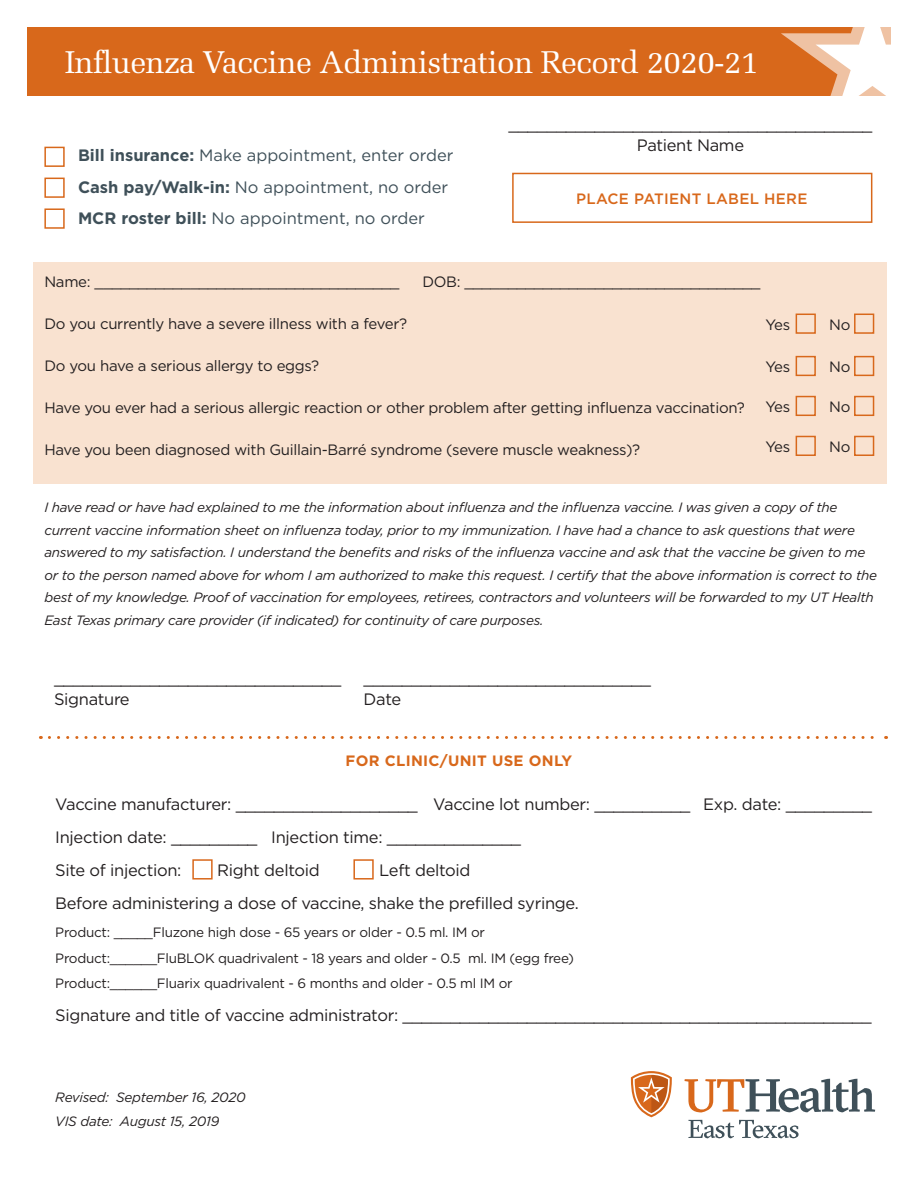
<style>
.page{position:relative;width:918px;height:1188px;background:#fff}
.page>*{position:absolute;margin:0;border:0;box-sizing:border-box;transform-origin:0 0}
.t1{font:31.5px "Melior";letter-spacing:-.02em;color:#fff}
.t2{font:16.5px "Gotham";letter-spacing:-.02em;color:#231f20}
.t3{font:16.5px "Gotham";color:#3f5059}
.t4{font:15px "Gotham";letter-spacing:-.02em;color:#231f20}
.t5{font:500 15px "Gotham";letter-spacing:.02em;color:#d8681b}
.t6{font:700 15px "Gotham";letter-spacing:.02em;color:#d8681b}
.t7{font:italic 13.5px/22.5px "Gotham";letter-spacing:-.02em;color:#231f20}
.t8{font:13.5px "Gotham";letter-spacing:-.02em;color:#231f20}
.s1{font-weight:700}
</style>
<div class="page">
<div style="left:33px;top:262px;width:854px;height:222px;background:#f9e2d0"></div>
<div style="left:27px;top:27px;width:864px;height:68px;background:#d8681b"></div>
<svg style="left:685px;top:1079px;width:190px;height:33px"></svg>
<svg style="left:688px;top:1120px;width:111px;height:18px"></svg>
<svg style="left:631px;top:1071px;width:41px;height:46px"></svg>
<svg style="left:781px;top:27px;width:110px;height:69px"></svg>
<div style="left:44px;top:147px;width:21px;height:20px;border:2px solid #d8681b"></div>
<div style="left:44px;top:178px;width:21px;height:20px;border:2px solid #d8681b"></div>
<div style="left:44px;top:208px;width:21px;height:21px;border:2px solid #d8681b"></div>
<div style="left:192px;top:859px;width:21px;height:21px;border:2px solid #d8681b"></div>
<div style="left:353px;top:859px;width:21px;height:21px;border:2px solid #d8681b"></div>
<div style="left:512px;top:173px;width:360px;height:50px;border:2px solid #d8681b"></div>
<svg style="left:49px;top:736px;width:838px;height:3px"></svg>
<div style="left:796px;top:314px;width:20px;height:20px;border:2px solid #d8681b"></div>
<div style="left:854px;top:314px;width:20px;height:20px;border:2px solid #d8681b"></div>
<div style="left:796px;top:356px;width:20px;height:20px;border:2px solid #d8681b"></div>
<div style="left:854px;top:356px;width:20px;height:20px;border:2px solid #d8681b"></div>
<div style="left:796px;top:396px;width:20px;height:20px;border:2px solid #d8681b"></div>
<div style="left:854px;top:396px;width:20px;height:20px;border:2px solid #d8681b"></div>
<div style="left:796px;top:436px;width:20px;height:20px;border:2px solid #d8681b"></div>
<div style="left:854px;top:436px;width:20px;height:20px;border:2px solid #d8681b"></div>
<p class="t1" style="left:65px;top:43px;width:695px">Influenza Vaccine Administration Record 2020-21</p>
<p class="t3" style="left:78px;top:145px;width:377px"><span class="s1">Bill insurance:</span> Make appointment, enter order</p>
<p class="t3" style="left:78px;top:177px;width:372px"><span class="s1">Cash pay/Walk-in:</span> No appointment, no order</p>
<p class="t3" style="left:78px;top:208px;width:348px"><span class="s1">MCR roster bill:</span> No appointment, no order</p>
<p class="t2" style="left:509px;top:114px;width:365px">______________________________________</p>
<p class="t2" style="left:637px;top:135px;width:109px">Patient Name</p>
<p class="t5" style="left:576px;top:189px;width:233px">PLACE PATIENT LABEL HERE</p>
<p class="t4" style="left:44px;top:272px;width:357px">Name: ___________________________________</p>
<p class="t4" style="left:422px;top:272px;width:340px">DOB: __________________________________</p>
<p class="t4" style="left:44px;top:314px;width:364px">Do you currently have a severe illness with a fever?</p>
<p class="t4" style="left:44px;top:356px;width:276px">Do you have a serious allergy to eggs?</p>
<p class="t4" style="left:44px;top:398px;width:702px">Have you ever had a serious allergic reaction or other problem after getting influenza vaccination?</p>
<p class="t4" style="left:44px;top:440px;width:597px">Have you been diagnosed with Guillain-Barré syndrome (severe muscle weakness)?</p>
<p class="t4" style="left:765px;top:315px;width:26px">Yes</p>
<p class="t4" style="left:829px;top:315px;width:23px">No</p>
<p class="t4" style="left:765px;top:357px;width:26px">Yes</p>
<p class="t4" style="left:829px;top:357px;width:23px">No</p>
<p class="t4" style="left:765px;top:397px;width:26px">Yes</p>
<p class="t4" style="left:829px;top:397px;width:23px">No</p>
<p class="t4" style="left:765px;top:437px;width:26px">Yes</p>
<p class="t4" style="left:829px;top:437px;width:23px">No</p>
<p class="t7" style="left:44px;top:496px;width:834px">I have read or have had explained to me the information about influenza and the influenza vaccine. I was given a copy of the current vaccine information sheet on influenza today, prior to my immunization. I have had a chance to ask questions that were answered to my satisfaction. I understand the benefits and risks of the influenza vaccine and ask that the vaccine be given to me or to the person named above for whom I am authorized to make this request. I certify that the above information is correct to the best of my knowledge. Proof of vaccination for employees, retirees, contractors and volunteers will be forwarded to my UT Health East Texas primary care provider (if indicated) for continuity of care purposes.</p>
<p class="t2" style="left:54px;top:668px;width:289px">______________________________</p>
<p class="t2" style="left:54px;top:689px;width:77px">Signature</p>
<p class="t2" style="left:364px;top:668px;width:289px">______________________________</p>
<p class="t2" style="left:364px;top:689px;width:39px">Date</p>
<p class="t6" style="left:346px;top:751px;width:228px">FOR CLINIC/UNIT USE ONLY</p>
<p class="t2" style="left:55px;top:793px;width:818px">Vaccine manufacturer: ___________________ Vaccine lot number: __________ Exp. date: _________</p>
<p class="t2" style="left:55px;top:826px;width:467px">Injection date: _________ Injection time: ______________</p>
<p class="t2" style="left:55px;top:859px;width:128px">Site of injection:</p>
<p class="t2" style="left:217px;top:859px;width:104px">Right deltoid</p>
<p class="t2" style="left:379px;top:859px;width:93px">Left deltoid</p>
<p class="t2" style="left:55px;top:892px;width:525px">Before administering a dose of vaccine, shake the prefilled syringe.</p>
<p class="t8" style="left:55px;top:924px;width:431px">Product: _____Fluzone high dose - 65 years or older - 0.5 ml. IM or</p>
<p class="t8" style="left:55px;top:949px;width:520px">Product:______FluBLOK quadrivalent - 18 years and older - 0.5 ml. IM (egg free)</p>
<p class="t8" style="left:55px;top:975px;width:459px">Product:______Fluarix quadrivalent - 6 months and older - 0.5 ml IM or</p>
<p class="t2" style="left:55px;top:1005px;width:818px">Signature and title of vaccine administrator: _________________________________________________</p>
<p class="t7" style="left:55px;top:1085px;width:192px">Revised: September 16, 2020</p>
<p class="t7" style="left:55px;top:1110px;width:166px">VIS date: August 15, 2019</p>
</div>
